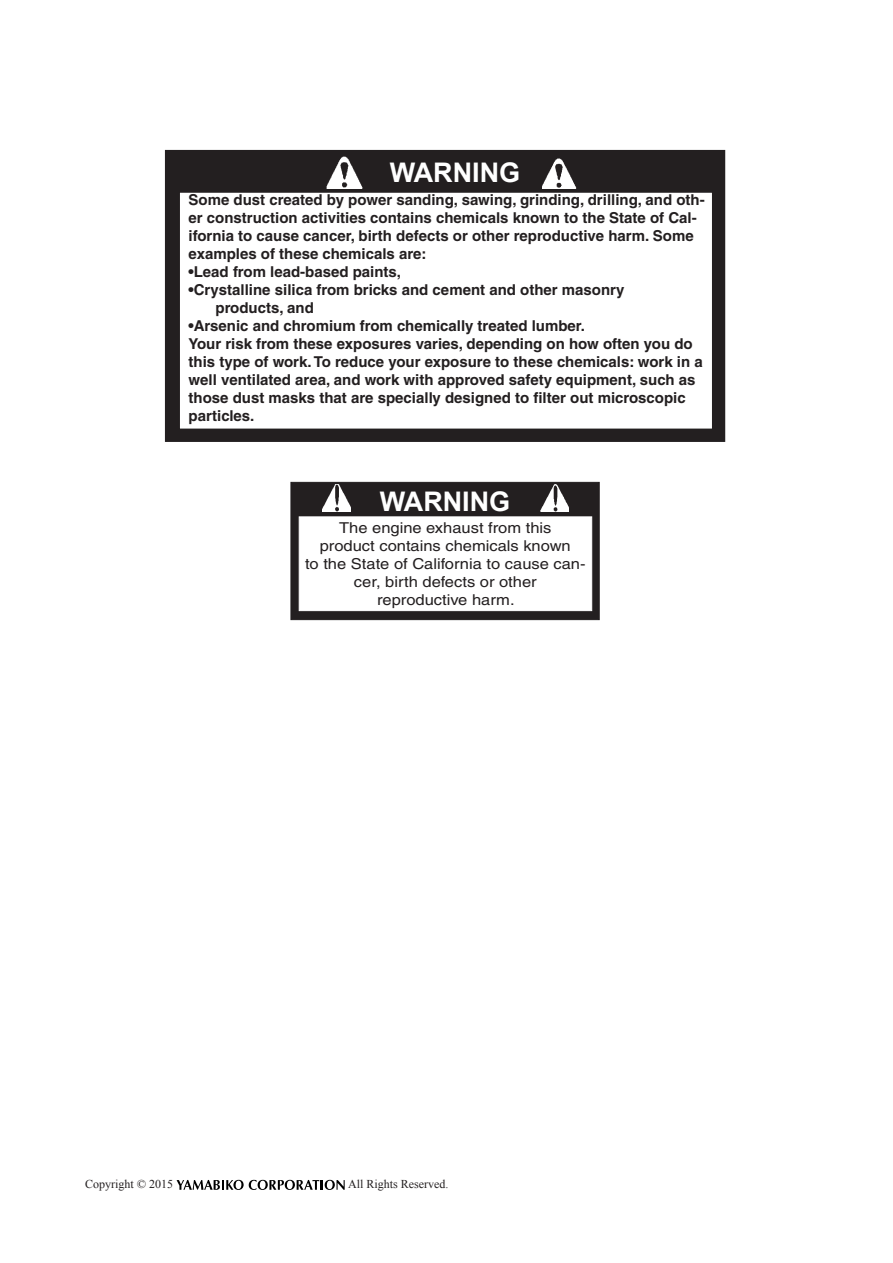
<style>
.page{position:relative;width:893px;height:1263px;background:#fff}
.page>*{position:absolute;margin:0;border:0;box-sizing:border-box;transform-origin:0 0}
.t1{font:700 27px "Arial";color:#fff}
.t2{font:700 15px/18px "Helvetica";color:#231f20}
.t3{font:15px/18px "Helvetica";color:#231f20;text-align:center;scale:1.1 1}
.t4{font:12px "Times New Roman";color:#231f20}
.s1{font-family:"Century"}
</style>
<div class="page">
<div style="left:165px;top:150px;width:560px;height:292px;background:#231f20;border:2px solid #231f20"></div>
<div style="left:178px;top:191px;width:535px;height:239px;background:#fff;border:2px solid #231f20"></div>
<img style="left:327px;top:157px;width:35px;height:32px">
<img style="left:543px;top:159px;width:33px;height:30px">
<div style="left:291px;top:482px;width:309px;height:138px;background:#231f20"></div>
<div style="left:299px;top:516px;width:293px;height:95px;background:#fff;border:1px solid #fff"></div>
<img style="left:322px;top:484px;width:28px;height:28px">
<img style="left:541px;top:484px;width:28px;height:28px">
<svg style="left:177px;top:1180px;width:168px;height:10px"></svg>
<h1 class="t1" style="left:390px;top:155px;width:132px">WARNING</h1>
<p class="t2" style="left:189px;top:191px;width:518px">Some dust created by power sanding, sawing, grinding, drilling, and oth&shy;er construction activities contains chemicals known to the State of Cal&shy;ifornia to cause cancer, birth defects or other reproductive harm. Some examples of these chemicals are:</p>
<p class="t2" style="left:189px;top:263px;width:214px">•Lead from lead-based paints,</p>
<p class="t2" style="left:216px;top:281px;width:410px;text-indent:-27px">•Crystalline silica from bricks and cement and other masonry products, and</p>
<p class="t2" style="left:189px;top:317px;width:516px">•Arsenic and chromium from chemically treated lumber.<br>Your risk from these exposures varies, depending on how often you do this type of work. To reduce your exposure to these chemicals: work in a well ventilated area, and work with approved safety equipment, such as those dust masks that are specially designed to filter out microscopic particles.</p>
<h1 class="t1" style="left:380px;top:483px;width:132px">WARNING</h1>
<p class="t3" style="left:305px;top:519px;width:257px">The engine exhaust from this<br>product contains chemicals known<br>to the State of California to cause can&shy;cer, birth defects or other<br>reproductive harm.</p>
<p class="t4" style="left:85px;top:1176px;width:90px">Copyright <span class="s1">©</span> 2015</p>
<p class="t4" style="left:348px;top:1176px;width:102px">All Rights Reserved.</p>
</div>
